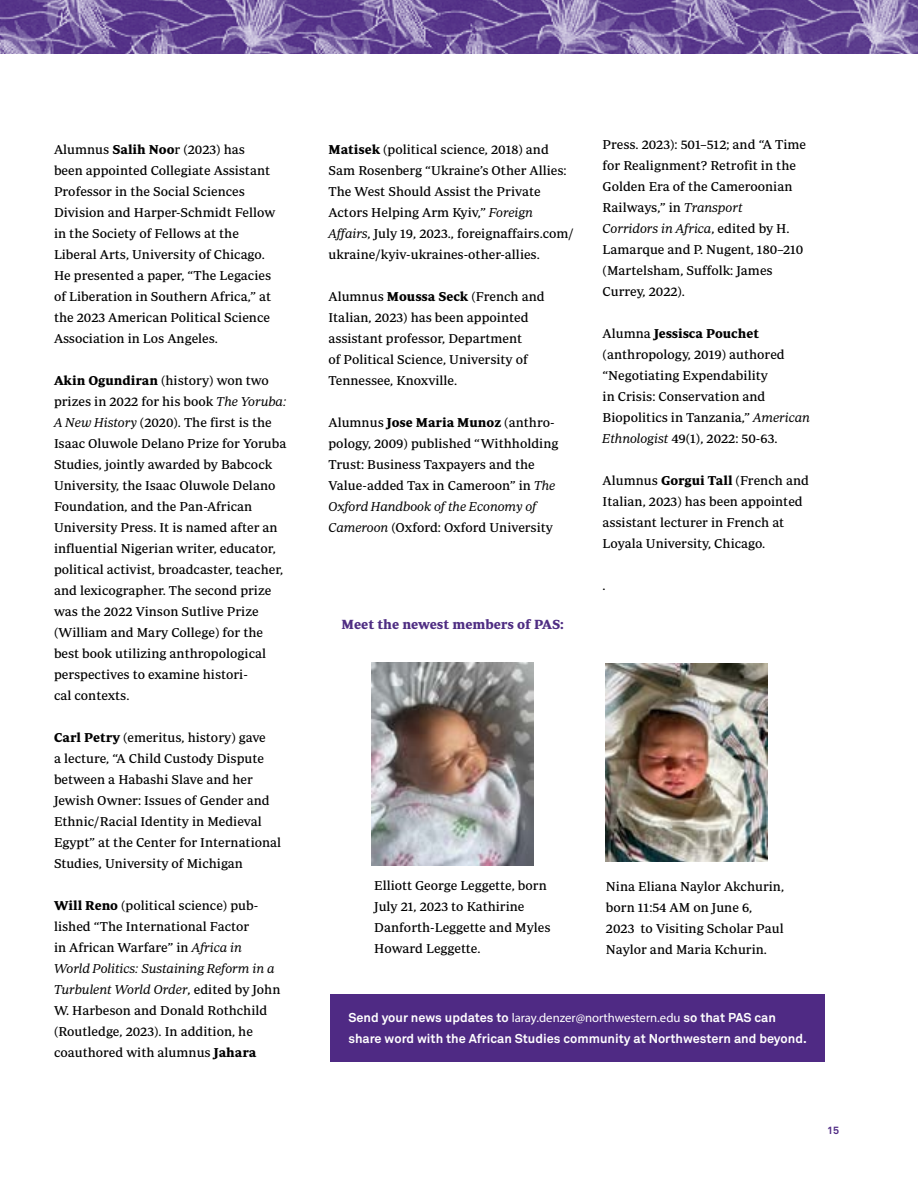
<style>
.page{position:relative;width:918px;height:1188px;background:#fff}
.page>*{position:absolute;margin:0;border:0;box-sizing:border-box;transform-origin:0 0}
.t1{font:700 13.5px "Periodico Text";color:#4f2d83}
.t2{font:13.2px/21px "Periodico Text";color:#000}
.t3{font:13.2px/21px "Periodico Text Lg It";color:#000}
.t4{font:700 12.75px/21px "Akkurat Pro";color:#fff}
.t5{font:700 10.5px "Akkurat Pro";color:#4f2a84}
.s1{font-weight:700}
.s2{font-family:"Periodico Text Lg It"}
.s3{font-family:"Periodico Text"}
.s4{font-family:"Myriad Pro";font-weight:400}
</style>
<div class="page">
<img style="left:0;top:0;width:918px;height:54px">
<div style="left:330px;top:994px;width:495px;height:68px;background:#4f2a84"></div>
<img style="left:371px;top:663px;width:162px;height:203px">
<img style="left:606px;top:664px;width:162px;height:198px">
<p class="t2" style="left:54px;top:139px;width:223px">Alumnus <span class="s1">Salih Noo</span>r (2023) has been appointed Collegiate Assistant Professor in the Social Sciences Division and Harper-Schmidt Fellow in the Society of Fellows at the Liberal Arts, University of Chicago.<br>He presented a paper, “The Legacies of Liberation in Southern Africa,” at the 2023 American Political Science Association in Los Angeles.</p>
<p class="t2" style="left:54px;top:370px;width:234px"><span class="s1">Akin Ogundiran</span> (history) won two prizes in 2022 for his book <span class="s2">The Yoruba:<br>A New History</span> (2020). The first is the Isaac Oluwole Delano Prize for Yoruba Studies, jointly awarded by Babcock University, the Isaac Oluwole Delano Foundation, and the Pan-African University Press. It is named after an influential Nigerian writer, educator, political activist, broadcaster, teacher, and lexicographer. The second prize was the 2022 Vinson Sutlive Prize (William and Mary College) for the best book utilizing anthropological perspectives to examine histori-<br>cal contexts.</p>
<p class="t2" style="left:54px;top:727px;width:229px"><span class="s1">Carl Petry</span> (emeritus, history) gave<br>a lecture, “A Child Custody Dispute between a Habashi Slave and her Jewish Owner: Issues of Gender and Ethnic/Racial Identity in Medieval Egypt” at the Center for International Studies, University of Michigan</p>
<p class="t2" style="left:54px;top:895px;width:206px"><span class="s1">Will Reno</span> (political science) pub&shy;lished “The International Factor in African Warfare” in <span class="s2">Africa in</span></p>
<p class="t3" style="left:54px;top:958px;width:228px">World Politics: Sustaining Reform in a<br>Turbulent World Order<span class="s3">, edited by John</span></p>
<p class="t2" style="left:54px;top:1000px;width:215px">W. Harbeson and Donald Rothchild (Routledge, 2023). In addition, he coauthored with alumnus <span class="s1">Jahara</span></p>
<p class="t2" style="left:328px;top:139px;width:247px"><span class="s1">Matisek</span> (political science, 2018) and Sam Rosenberg “Ukraine’s Other Allies:<br>The West Should Assist the Private Actors Helping Arm Kyiv,” <span class="s2">Foreign Affairs</span>, July 19, 2023., foreignaffairs.com/ ukraine/kyiv-ukraines-other-allies.</p>
<p class="t2" style="left:328px;top:286px;width:218px">Alumnus <span class="s1">Moussa Seck</span> (French and<br>Italian, 2023) has been appointed assistant professor, Department<br>of Political Science, University of<br>Tennessee, Knoxville.</p>
<p class="t2" style="left:328px;top:412px;width:232px">Alumnus <span class="s1">Jose Maria Munoz</span> (anthro&shy;pology, 2009) published “Withholding Trust: Business Taxpayers and the Value-added Tax in Cameroon” in <span class="s2">The</span></p>
<p class="t3" style="left:328px;top:496px;width:209px">Oxford Handbook of the Economy of</p>
<p class="t2" style="left:328px;top:517px;width:226px"><span class="s2">Cameroon</span> (Oxford: Oxford University</p>
<p class="t1" style="left:342px;top:617px;width:224px">Meet the newest members of PAS:</p>
<p class="t2" style="left:603px;top:134px;width:205px">Press. 2023): 501–512; and “A Time for Realignment? Retrofit in the<br>Golden Era of the Cameroonian<br>Railways,” in <span class="s2">Transport</span></p>
<p class="t3" style="left:603px;top:218px;width:188px">Corridors in Africa<span class="s3">, edited by H.</span></p>
<p class="t2" style="left:603px;top:239px;width:202px">Lamarque and P. Nugent, 180–210 (Martelsham, Suffolk: James<br>Currey, 2022).</p>
<p class="t2" style="left:603px;top:323px;width:209px">Alumna <span class="s1">Jessisca Pouchet </span>(anthropology, 2019) authored “Negotiating Expendability<br>in Crisis: Conservation and<br>Biopolitics in Tanzania,” <span class="s2">American<br>Ethnologist</span> 49(1), 2022: 50-63.</p>
<p class="t2" style="left:603px;top:470px;width:208px">Alumnus <span class="s1">Gorgui Tall</span> (French and<br>Italian, 2023) has been appointed assistant lecturer in French at<br>Loyala University, Chicago.</p>
<p class="t2" style="left:603px;top:575px;width:5px">.</p>
<p class="t2" style="left:374px;top:875px;width:178px">Elliott George Leggette, born<br>July 21, 2023 to Kathirine<br>Danforth-Leggette and Myles<br>Howard Leggette.</p>
<p class="t2" style="left:606px;top:876px;width:180px">Nina Eliana Naylor Akchurin, born 11:54 AM on June 6,<br>2023 to Visiting Scholar Paul<br>Naylor and Maria Kchurin.</p>
<p class="t4" style="left:348px;top:1007px;width:460px">Send your news updates to <span class="s4">laray.denzer@northwestern.edu</span> so that PAS can share word with the African Studies community at Northwestern and beyond.</p>
<p class="t5" style="left:827px;top:1124px;width:13px">15</p>
</div>
